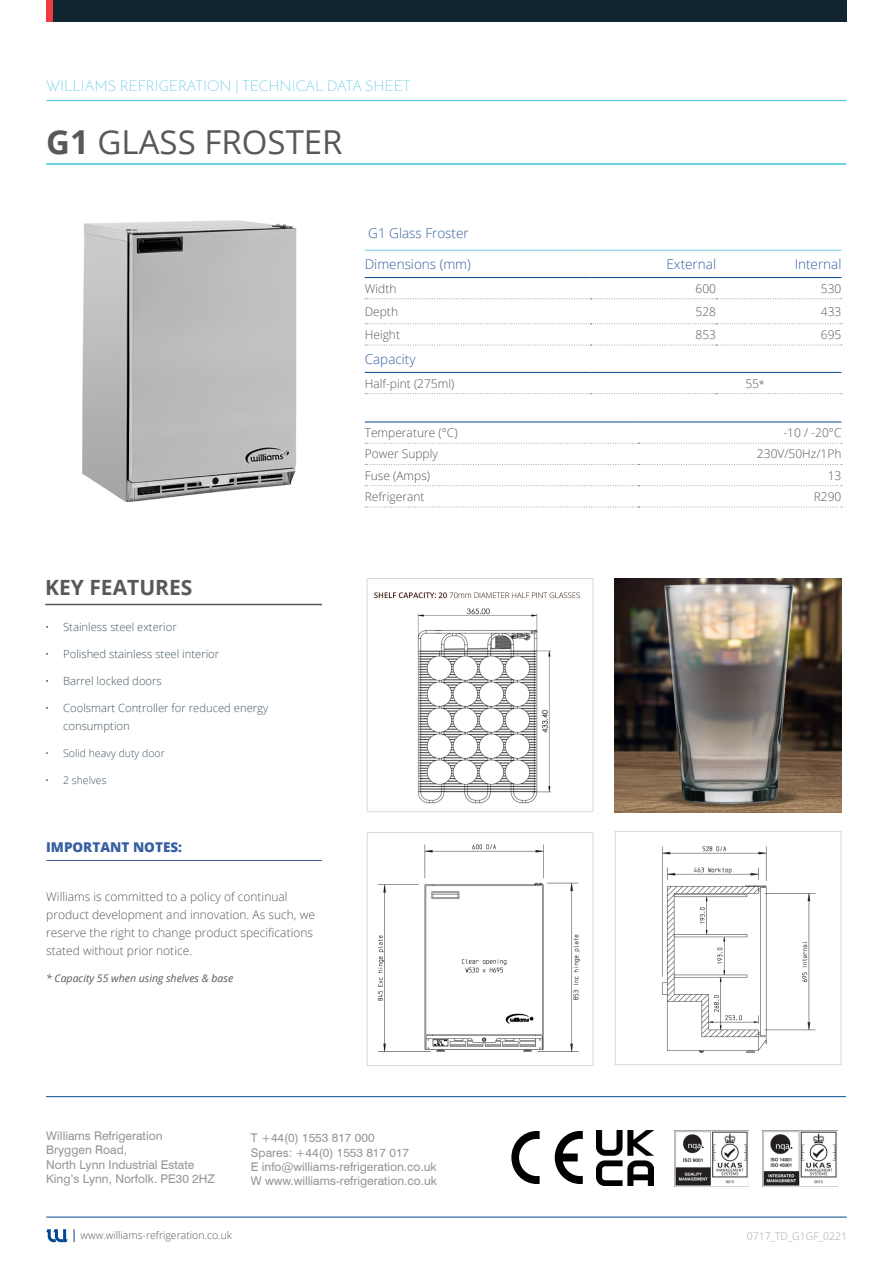
<style>
.page{position:relative;width:893px;height:1263px;background:#fff}
.page>*{position:absolute;margin:0;border:0;box-sizing:border-box;transform-origin:0 0}
.t1{font:33px "Open Sans";color:#57585a}
.t2{font:700 21px "Open Sans";color:#57585a}
.t3{font:300 15px "Josefin Sans";color:#6fcde3}
.Table-H4-Light{font:300 13.5px "Open Sans";color:#365fa0}
.Table-H4-LightRight{font:300 13.5px "Open Sans";color:#365fa0}
.H7{font:800 13.5px "Open Sans";color:#365fa0}
.Table-H4-Light_centr{font:300 13.5px "Open Sans";color:#365fa0}
.t4{font:12px/14.4px "Swiss 721 BT";color:#939598}
.Body_Small{font:300 12px/18px "Open Sans";color:#57585a}
.TableBody_Data{font:300 12px "Open Sans";color:#57585a}
.Table_Body_Right{font:300 12px "Open Sans";color:#57585a}
.TableBody_Centre{font:300 12px "Open Sans";color:#57585a}
.t5{font:300 11.25px/18px "Open Sans";color:#435561}
.Body{font:italic 10.5px "Open Sans";color:#57585a}
.t6{font:300 10.5px "Open Sans";color:#57585a}
.t7{font:300 10.5px "Open Sans";color:#435561}
.t8{font:300 10.5px "Open Sans";color:#a8a9ad}
.s1{font-weight:700}
.s2{font-size:10.5px}
</style>
<div class="page">
<hr style="left:45px;top:604px;width:277px;height:1px;background:#57585a">
<hr style="left:46px;top:163px;width:800px;height:2px;background:#42c3dc">
<hr style="left:46px;top:100px;width:801px;height:1px;background:#42c3dc">
<div style="left:53px;top:0;width:794px;height:21px;background:#112530"></div>
<div style="left:47px;top:0;width:6px;height:21px;background:#ee3a41"></div>
<hr style="left:365px;top:277px;width:226px;height:1px;background:#014990">
<hr style="left:365px;top:372px;width:226px;height:1px;background:#014990">
<svg style="left:365px;top:393px;width:477px;height:1px"></svg>
<hr style="left:591px;top:277px;width:125px;height:1px;background:#014990">
<hr style="left:716px;top:277px;width:125px;height:1px;background:#014990">
<hr style="left:365px;top:250px;width:226px;height:1px;background:#6fcde3">
<svg style="left:365px;top:298px;width:477px;height:1px"></svg>
<svg style="left:365px;top:323px;width:477px;height:1px"></svg>
<hr style="left:591px;top:250px;width:125px;height:1px;background:#6fcde3">
<hr style="left:716px;top:250px;width:125px;height:1px;background:#6fcde3">
<svg style="left:365px;top:345px;width:477px;height:1px"></svg>
<hr style="left:591px;top:372px;width:125px;height:1px;background:#014990">
<hr style="left:716px;top:372px;width:125px;height:1px;background:#014990">
<img style="left:82px;top:220px;width:215px;height:282px">
<hr style="left:365px;top:422px;width:273px;height:1px;background:#014990">
<svg style="left:365px;top:485px;width:477px;height:1px"></svg>
<hr style="left:638px;top:422px;width:203px;height:1px;background:#014990">
<svg style="left:365px;top:507px;width:477px;height:1px"></svg>
<svg style="left:365px;top:443px;width:477px;height:1px"></svg>
<svg style="left:365px;top:464px;width:477px;height:1px"></svg>
<img style="left:674px;top:1130px;width:75px;height:56px">
<svg style="left:555px;top:1131px;width:28px;height:53px"></svg>
<svg style="left:511px;top:1131px;width:29px;height:53px"></svg>
<img style="left:763px;top:1130px;width:75px;height:56px">
<hr style="left:46px;top:1096px;width:800px;height:1px;background:#014990">
<img style="left:374px;top:592px;width:206px;height:212px">
<div style="left:367px;top:578px;width:226px;height:234px;border:1px solid #d8d9db"></div>
<img style="left:615px;top:578px;width:226px;height:234px">
<img style="left:377px;top:844px;width:203px;height:208px">
<div style="left:367px;top:832px;width:226px;height:234px;border:1px solid #d8d9db"></div>
<img style="left:662px;top:846px;width:154px;height:207px">
<div style="left:615px;top:831px;width:226px;height:234px;border:1px solid #d8d9db"></div>
<hr style="left:46px;top:860px;width:276px;height:1px;background:#365fa0">
<img style="left:597px;top:1131px;width:56px;height:54px">
<hr style="left:46px;top:1217px;width:801px;height:1px;background:#014990">
<svg style="left:46px;top:1229px;width:22px;height:13px"></svg>
<svg style="left:74px;top:1229px;width:1px;height:13px"></svg>
<p class="t3" style="left:46px;top:77px;width:366px">WILLIAMS REFRIGERATION | TECHNICAL DATA SHEET</p>
<h1 class="t1" style="left:46px;top:120px;width:298px"><span class="s1">G1</span> GLASS FROSTER</h1>
<p class="Table-H4-Light_centr" style="left:368px;top:224px;width:102px">G1 Glass Froster</p>
<p class="Table-H4-Light" style="left:365px;top:255px;width:108px">Dimensions (mm)</p>
<p class="Table-H4-LightRight" style="left:666px;top:255px;width:51px">External</p>
<p class="Table-H4-LightRight" style="left:795px;top:255px;width:48px">Internal</p>
<p class="TableBody_Data" style="left:365px;top:280px;width:33px">Width</p>
<p class="Table_Body_Right" style="left:695px;top:280px;width:22px">600</p>
<p class="Table_Body_Right" style="left:821px;top:280px;width:22px">530</p>
<p class="TableBody_Data" style="left:365px;top:303px;width:35px">Depth</p>
<p class="Table_Body_Right" style="left:695px;top:303px;width:22px">528</p>
<p class="Table_Body_Right" style="left:821px;top:303px;width:22px">433</p>
<p class="TableBody_Data" style="left:365px;top:326px;width:37px">Height</p>
<p class="Table_Body_Right" style="left:695px;top:326px;width:22px">853</p>
<p class="Table_Body_Right" style="left:821px;top:326px;width:22px">695</p>
<p class="Table-H4-Light" style="left:365px;top:350px;width:52px">Capacity</p>
<p class="TableBody_Data" style="left:365px;top:375px;width:91px">Half-pint (275ml)</p>
<p class="Table_Body_Right" style="left:745px;top:375px;width:21px">55<span class="s2">*</span></p>
<p class="TableBody_Data" style="left:365px;top:425px;width:94px">Temperature (°C)</p>
<p class="Table_Body_Right" style="left:783px;top:425px;width:60px">-10 / -20°C</p>
<p class="TableBody_Data" style="left:365px;top:446px;width:75px">Power Supply</p>
<p class="TableBody_Centre" style="left:757px;top:446px;width:86px">230V/50Hz/1Ph</p>
<p class="TableBody_Data" style="left:365px;top:467px;width:67px">Fuse (Amps)</p>
<p class="Table_Body_Right" style="left:828px;top:467px;width:15px">13</p>
<p class="TableBody_Data" style="left:365px;top:488px;width:61px">Refrigerant</p>
<p class="Table_Body_Right" style="left:814px;top:488px;width:29px">R290</p>
<h4 class="t2" style="left:45px;top:573px;width:149px">KEY FEATURES</h4>
<p class="t5" style="left:45px;top:618px;width:133px">• Stainless steel exterior</p>
<p class="t5" style="left:45px;top:645px;width:176px">• Polished stainless steel interior</p>
<p class="t5" style="left:45px;top:672px;width:118px">• Barrel locked doors</p>
<p class="t5" style="left:63px;top:699px;width:207px;text-indent:-18px">• Coolsmart Controller for reduced energy consumption</p>
<p class="t7" style="left:45px;top:746px;width:121px">• Solid heavy duty door</p>
<p class="t7" style="left:45px;top:773px;width:63px">• 2 shelves</p>
<p class="H7" style="left:46px;top:836px;width:137px">IMPORTANT NOTES:</p>
<p class="Body_Small" style="left:46px;top:888px;width:270px">Williams is committed to a policy of continual product development and innovation. As such, we reserve the right to change product specifications stated without prior notice.</p>
<p class="Body" style="left:46px;top:971px;width:189px">* Capacity 55 when using shelves &amp; base</p>
<p class="t4" style="left:46px;top:1128px;width:118px">Williams Refrigeration</p>
<p class="t4" style="left:46px;top:1143px;width:150px">Bryggen Road,<br>North Lynn Industrial Estate</p>
<p class="t4" style="left:46px;top:1172px;width:170px">King’s Lynn, Norfolk. PE30 2HZ</p>
<p class="t6" style="left:81px;top:1228px;width:153px">www.williams-refrigeration.co.uk</p>
<p class="t4" style="left:251px;top:1130px;width:125px">T +44(0) 1553 817 000</p>
<p class="t4" style="left:251px;top:1145px;width:188px">Spares: +44(0) 1553 817 017<br>E info@williams-refrigeration.co.uk<br>W www.williams-refrigeration.co.uk</p>
<p class="t8" style="left:747px;top:1228px;width:102px">0717_TD_G1GF_0221</p>
</div>
